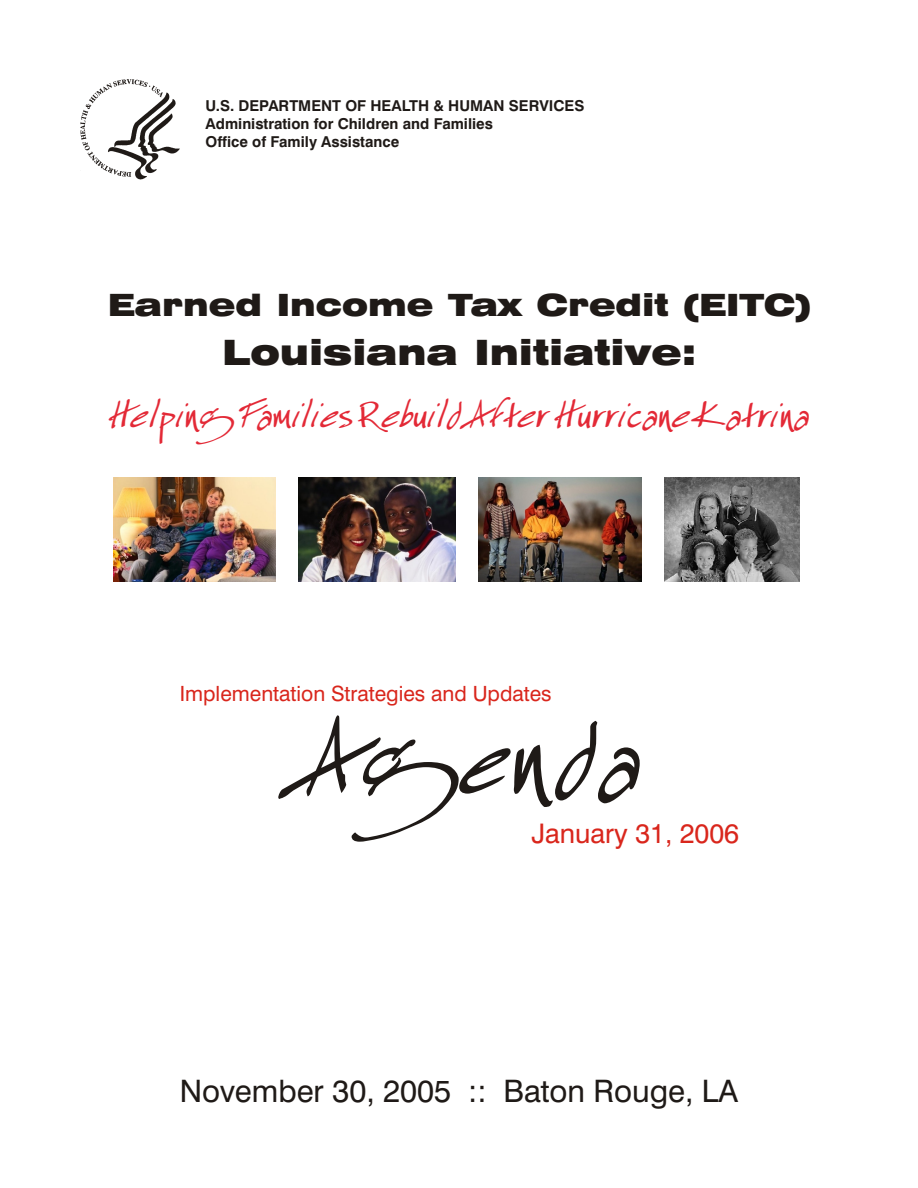
<style>
.page{position:relative;width:918px;height:1188px;background:#fff}
.page>*{position:absolute;margin:0;border:0;box-sizing:border-box;transform-origin:0 0}
.t1{font:135px "Especial Kay";color:#1f1a17}
.t2{font:48.15px "Especial Kay";color:#e32936}
.t3{font:900 expanded 34.8px "Swiss 721 BT";color:#1f1a17}
.t4{font:30.9px "Swiss 721 BT";color:#1f1a17}
.t5{font:900 expanded 30.6px "Swiss 721 BT";color:#1f1a17}
.t6{font:27px "Swiss 721 BT";color:#d9261c}
.t7{font:21px "Swiss 721 BT";color:#d9261c}
.t8{font:700 15px/18px "Swiss 721 BT";color:#1f1a17}
</style>
<div class="page">
<img style="left:80px;top:79px;width:100px;height:100px">
<img style="left:664px;top:478px;width:135px;height:104px">
<img style="left:299px;top:478px;width:157px;height:104px">
<img style="left:479px;top:478px;width:162px;height:104px">
<img style="left:114px;top:478px;width:162px;height:104px">
<p class="t8" style="left:206px;top:98px;width:380px">U.S. DEPARTMENT OF HEALTH &amp; HUMAN SERVICES<br>Administration for Children and Families<br>Office of Family Assistance</p>
<p class="t5" style="left:108px;top:293px;width:705px">Earned Income Tax Credit (EITC)</p>
<p class="t3" style="left:222px;top:338px;width:476px">Louisiana Initiative:</p>
<p class="t2" style="left:111px;top:395px;width:700px">Helping Families Rebuild After Hurricane Katrina</p>
<p class="t7" style="left:180px;top:686px;width:374px">Implementation Strategies and Updates</p>
<p class="t1" style="left:305px;top:703px;width:338px">Agenda</p>
<p class="t6" style="left:532px;top:823px;width:209px">January 31, 2006</p>
<p class="t4" style="left:180px;top:1079px;width:560px">November 30, 2005 :: Baton Rouge, LA</p>
</div>
